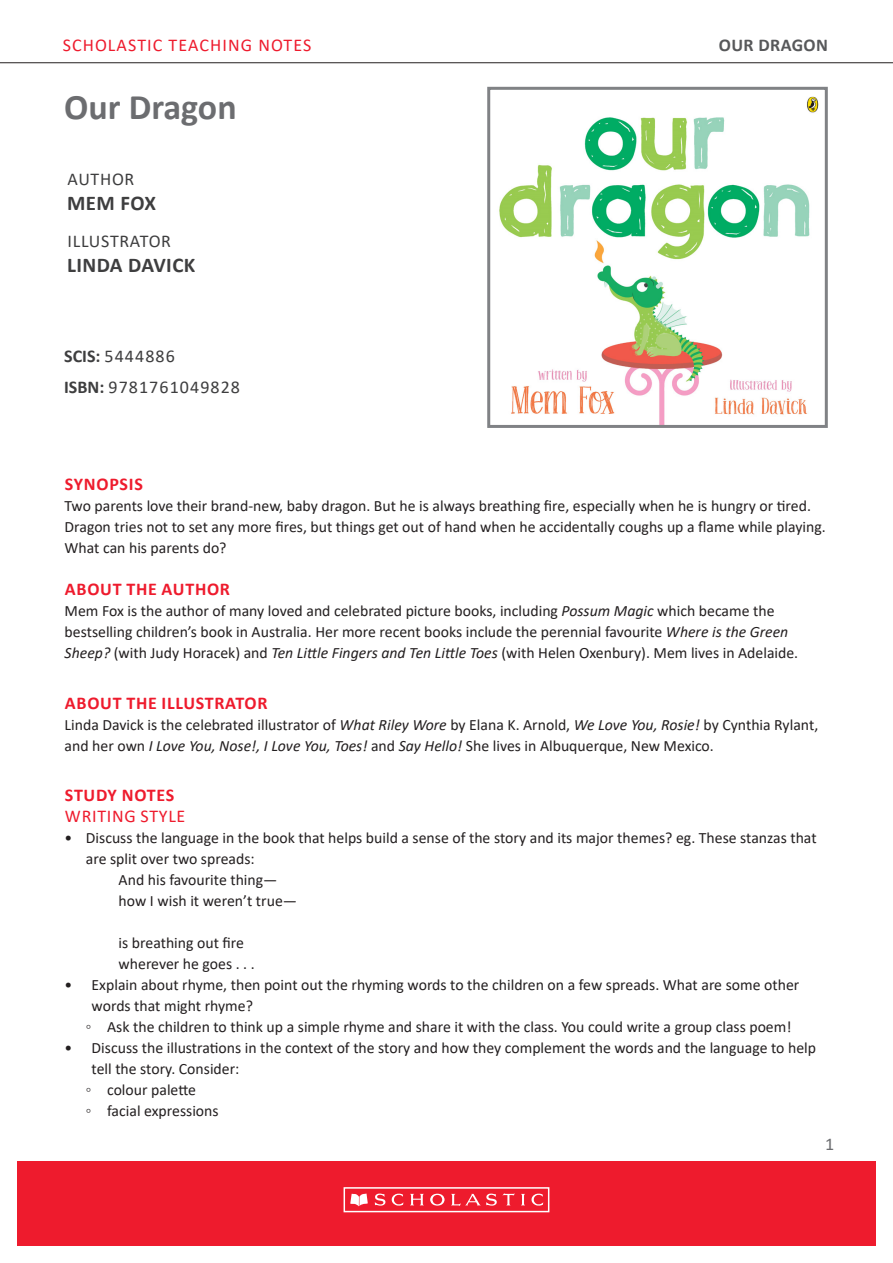
<style>
.page{position:relative;width:893px;height:1263px;background:#fff}
.page>*{position:absolute;margin:0;border:0;box-sizing:border-box;transform-origin:0 0}
.t1{font:700 36px "Calibri";color:#6c6d70}
.t2{font:700 21px "Calibri";letter-spacing:.02em;color:#3e3e3f}
.t3{font:18px "Calibri";letter-spacing:.06em;color:#3e3e3f}
.SUB_HEAD_2{font:18px "Calibri";letter-spacing:.055em;color:#ee1b2d}
.Body_Copy__no_space{font:700 18px "Calibri";letter-spacing:.04em;color:#ee1b2d}
.SUB_HEAD_1{font:700 18px "Calibri";letter-spacing:.04em;color:#ee1b2d}
.t4{font:18px "Calibri";letter-spacing:.04em;color:#3e3e3f}
.t5{font:700 18px "Calibri";letter-spacing:.02em;color:#57585a}
.t6{font:18px "Calibri";color:#6c6d70}
.Body_Copy__Para_spac{font:15.75px/21px "Calibri";color:#231f20}
.Body_Copy__no_space-2{font:15.75px/21px "Calibri";color:#231f20}
.Bullet_points_copy_1{font:15.75px "Calibri";color:#231f20}
.s1{font-weight:700}
.s2{font-style:italic}
</style>
<div class="page">
<hr style="left:0;top:62px;width:893px;height:1px;background:#231f20">
<div style="left:17px;top:1161px;width:859px;height:85px;background:#ee1b2d"></div>
<div style="left:344px;top:1187px;width:205px;height:25px;border:2px solid #fff"></div>
<svg style="left:350px;top:1193px;width:18px;height:13px"></svg>
<svg style="left:375px;top:1193px;width:28px;height:13px"></svg>
<svg style="left:410px;top:1194px;width:14px;height:11px"></svg>
<svg style="left:521px;top:1194px;width:4px;height:11px"></svg>
<svg style="left:531px;top:1193px;width:12px;height:13px"></svg>
<svg style="left:430px;top:1194px;width:15px;height:11px"></svg>
<svg style="left:451px;top:1193px;width:64px;height:13px"></svg>
<img style="left:499px;top:96px;width:320px;height:328px">
<div style="left:487px;top:87px;width:341px;height:341px;border:3px solid #808285"></div>
<p class="SUB_HEAD_2" style="left:63px;top:32px;width:250px">SCHOLASTIC TEACHING NOTES</p>
<p class="t5" style="left:719px;top:32px;width:111px">OUR DRAGON</p>
<p class="t1" style="left:64px;top:82px;width:174px">Our Dragon</p>
<p class="t3" style="left:68px;top:166px;width:68px">AUTHOR</p>
<p class="t2" style="left:67px;top:188px;width:90px">MEM FOX</p>
<p class="t4" style="left:68px;top:228px;width:105px">ILLUSTRATOR</p>
<p class="t2" style="left:67px;top:250px;width:130px">LINDA DAVICK</p>
<p class="t3" style="left:64px;top:344px;width:112px"><span class="s1">SCIS:</span> 5444886</p>
<p class="t3" style="left:64px;top:374px;width:177px"><span class="s1">ISBN:</span> 9781761049828</p>
<p class="SUB_HEAD_1" style="left:65px;top:471px;width:79px">SYNOPSIS</p>
<p class="Body_Copy__no_space-2" style="left:65px;top:495px;width:763px">Two parents love their brand-new, baby dragon. But he is always breathing fire, especially when he is hungry or tired.<br>Dragon tries not to set any more fires, but things get out of hand when he accidentally coughs up a flame while playing.<br>What can his parents do?</p>
<p class="Body_Copy__no_space" style="left:65px;top:576px;width:167px">ABOUT THE AUTHOR</p>
<p class="Body_Copy__Para_spac" style="left:65px;top:600px;width:735px">Mem Fox is the author of many loved and celebrated picture books, including <span class="s2">Possum Magic</span> which became the bestselling children’s book in Australia. Her more recent books include the perennial favourite <span class="s2">Where is the Green<br>Sheep?</span> (with Judy Horacek) and <span class="s2">Ten Little Fingers and Ten Little Toes</span> (with Helen Oxenbury). Mem lives in Adelaide.</p>
<p class="Body_Copy__no_space" style="left:65px;top:690px;width:204px">ABOUT THE ILLUSTRATOR</p>
<p class="Body_Copy__Para_spac" style="left:65px;top:713px;width:755px">Linda Davick is the celebrated illustrator of <span class="s2">What Riley Wore</span> by Elana K. Arnold, <span class="s2">We Love You, Rosie!</span> by Cynthia Rylant, and her own <span class="s2">I Love You, Nose!, I Love You, Toes!</span> and <span class="s2">Say Hello!</span> She lives in Albuquerque, New Mexico.</p>
<p class="SUB_HEAD_1" style="left:65px;top:782px;width:111px">STUDY NOTES</p>
<p class="SUB_HEAD_2" style="left:65px;top:804px;width:122px">WRITING STYLE</p>
<p class="Body_Copy__Para_spac" style="left:86px;top:827px;width:732px;text-indent:-21px">• Discuss the language in the book that helps build a sense of the story and its major themes? eg. These stanzas that are split over two spreads:</p>
<p class="Bullet_points_copy_1" style="left:119px;top:869px;width:160px">And his favourite thing—</p>
<p class="Bullet_points_copy_1" style="left:119px;top:890px;width:180px">how I wish it weren’t true—</p>
<p class="Bullet_points_copy_1" style="left:119px;top:932px;width:127px">is breathing out fire</p>
<p class="Bullet_points_copy_1" style="left:119px;top:953px;width:138px">wherever he goes . . .</p>
<p class="Body_Copy__Para_spac" style="left:92px;top:974px;width:709px;text-indent:-27px">• Explain about rhyme, then point out the rhyming words to the children on a few spreads. What are some other words that might rhyme?</p>
<p class="Body_Copy__Para_spac" style="left:86px;top:1016px;width:707px">◦ Ask the children to think up a simple rhyme and share it with the class. You could write a group class poem!</p>
<p class="Body_Copy__Para_spac" style="left:92px;top:1037px;width:726px;text-indent:-27px">• Discuss the illustrations in the context of the story and how they complement the words and the language to help tell the story. Consider:</p>
<p class="Body_Copy__Para_spac" style="left:86px;top:1079px;width:112px">◦ colour palette</p>
<p class="Body_Copy__Para_spac" style="left:86px;top:1100px;width:134px">◦ facial expressions</p>
<p class="t6" style="left:825px;top:1131px;width:11px">1</p>
</div>
